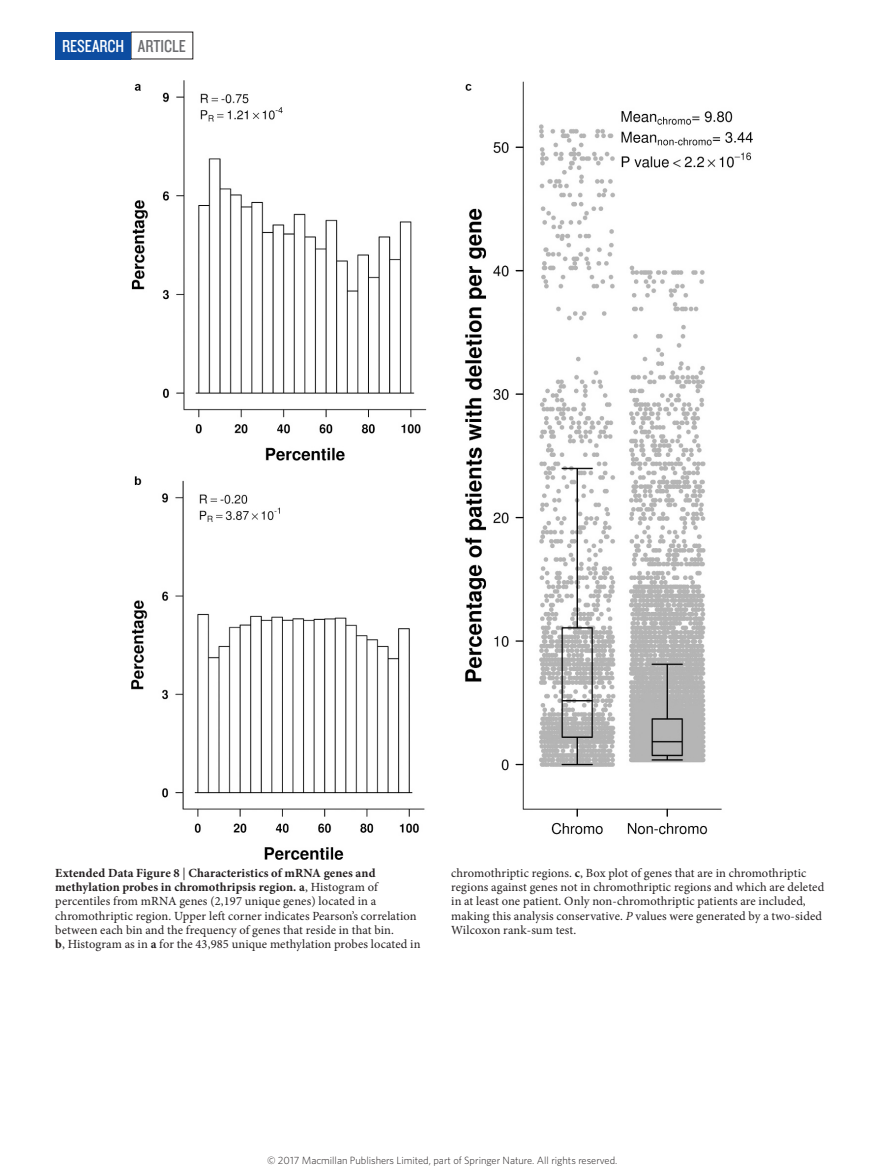
<style>
.page{position:relative;width:893px;height:1174px;background:#fff}
.page>*{position:absolute;margin:0;border:0;box-sizing:border-box;transform-origin:0 0}
.t1{font:18px "Knockout 29 Junior Ltweight";color:#fff}
.t2{font:12.45px/14.2px "Minion Pro";letter-spacing:.01em;color:#231f20}
.t3{font:300 10.5px "Whitney";color:#231f20}
.s1{color:#6c6d70}
.s2{font-weight:700}
.s3{font-style:italic}
</style>
<div class="page">
<div style="left:55px;top:32px;width:76px;height:27px;background:#0d4da1"></div>
<img style="left:132px;top:81px;width:621px;height:778px">
<h1 class="t1" style="left:62px;top:34px;width:125px">RESEARCH <span class="s1">ARTICLE</span></h1>
<p class="t2" style="left:55px;top:865px;width:367px"><span class="s2">Extended Data Figure 8</span> | <span class="s2">Characteristics of mRNA genes and methylation probes in chromothripsis region. a</span>, Histogram of percentiles from mRNA genes (2,197 unique genes) located in a chromothriptic region. Upper left corner indicates Pearson’s correlation between each bin and the frequency of genes that reside in that bin.<br><span class="s2">b</span>, Histogram as in <span class="s2">a</span> for the 43,985 unique methylation probes located in</p>
<p class="t2" style="left:451px;top:865px;width:375px">chromothriptic regions. <span class="s2">c</span>, Box plot of genes that are in chromothriptic regions against genes not in chromothriptic regions and which are deleted in at least one patient. Only non-chromothriptic patients are included, making this analysis conservative. <span class="s3">P</span> values were generated by a two-sided Wilcoxon rank-sum test.</p>
<p class="t3" style="left:267px;top:1153px;width:352px">© 2017 Macmillan Publishers Limited, part of Springer Nature. All rights reserved.</p>
</div>
